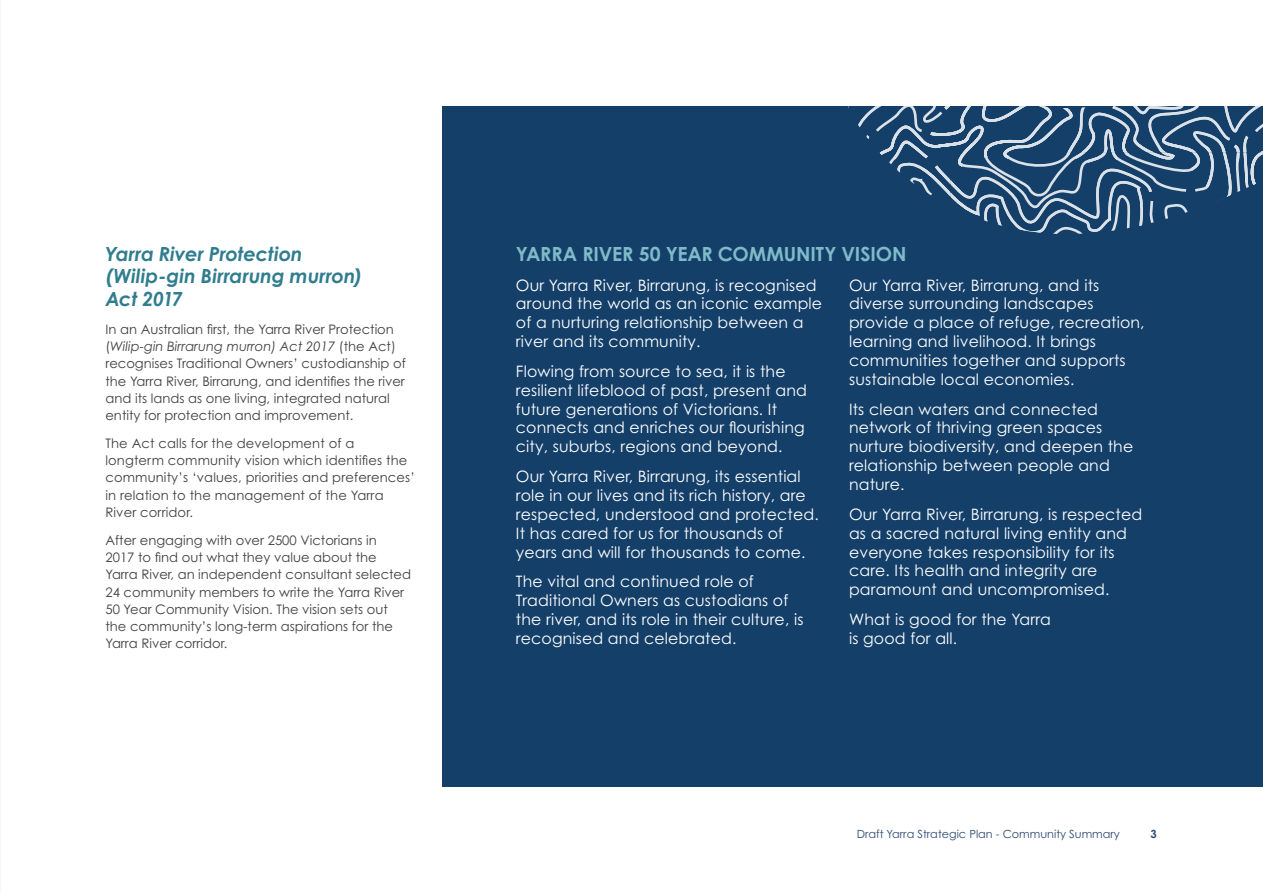
<style>
.page{position:relative;width:1263px;height:893px;background:#fff}
.page>*{position:absolute;margin:0;border:0;box-sizing:border-box;transform-origin:0 0}
.t1{font:italic 700 19.5px/22.5px "Century Gothic Pro";letter-spacing:-.005em;color:#2f7d8e}
.t2{font:700 19.5px "Century Gothic Pro";letter-spacing:-.005em;color:#7ebac8}
.t3{font:15.75px/18.9px "Century Gothic Pro";letter-spacing:.01em;color:#fff}
.t4{font:13.2px/17.2px "Century Gothic Pro";color:#414042}
.t5{font:11.25px "Century Gothic Pro";color:#2d4b72}
.t6{font:700 11.25px "Century Gothic Pro";color:#2d4b72}
.s1{font-style:italic}
</style>
<div class="page">
<div style="left:442px;top:106px;width:821px;height:681px;background:#143f69"></div>
<svg style="left:848px;top:106px;width:415px;height:128px"></svg>
<p class="t1" style="left:105px;top:242px;width:258px">Yarra River Protection (Wilip-gin Birrarung murron)<br>Act 2017</p>
<p class="t4" style="left:105px;top:320px;width:302px">In an Australian first, the Yarra River Protection (<span class="s1">Wilip-gin Birrarung murron) Act 2017</span> (the Act) recognises Traditional Owners’ custodianship of the Yarra River, Birrarung, and identifies the river and its lands as one living, integrated natural entity for protection and improvement.</p>
<p class="t4" style="left:105px;top:434px;width:311px">The Act calls for the development of a longterm community vision which identifies the community’s ‘values, priorities and preferences’ in relation to the management of the Yarra River corridor.</p>
<p class="t4" style="left:105px;top:531px;width:307px">After engaging with over 2500 Victorians in<br>2017 to find out what they value about the Yarra River, an independent consultant selected 24 community members to write the Yarra River 50 Year Community Vision. The vision sets out the community’s long-term aspirations for the Yarra River corridor.</p>
<p class="t2" style="left:516px;top:242px;width:392px">YARRA RIVER 50 YEAR COMMUNITY VISION</p>
<p class="t3" style="left:516px;top:275px;width:308px">Our Yarra River, Birrarung, is recognised around the world as an iconic example of a nurturing relationship between a river and its community.</p>
<p class="t3" style="left:516px;top:361px;width:293px">Flowing from source to sea, it is the resilient lifeblood of past, present and future generations of Victorians. It connects and enriches our flourishing city, suburbs, regions and beyond.</p>
<p class="t3" style="left:516px;top:467px;width:304px">Our Yarra River, Birrarung, its essential role in our lives and its rich history, are respected, understood and protected.<br>It has cared for us for thousands of years and will for thousands to come.</p>
<p class="t3" style="left:516px;top:572px;width:289px">The vital and continued role of Traditional Owners as custodians of the river, and its role in their culture, is recognised and celebrated.</p>
<p class="t3" style="left:849px;top:275px;width:297px">Our Yarra River, Birrarung, and its diverse surrounding landscapes provide a place of refuge, recreation, learning and livelihood. It brings communities together and supports sustainable local economies.</p>
<p class="t3" style="left:849px;top:399px;width:286px">Its clean waters and connected network of thriving green spaces nurture biodiversity, and deepen the relationship between people and nature.</p>
<p class="t3" style="left:849px;top:504px;width:295px">Our Yarra River, Birrarung, is respected as a sacred natural living entity and everyone takes responsibility for its care. Its health and integrity are paramount and uncompromised.</p>
<p class="t3" style="left:849px;top:609px;width:203px">What is good for the Yarra is good for all.</p>
<p class="t5" style="left:857px;top:827px;width:265px">Draft Yarra Strategic Plan - Community Summary</p>
<p class="t6" style="left:1150px;top:827px;width:8px">3</p>
</div>
